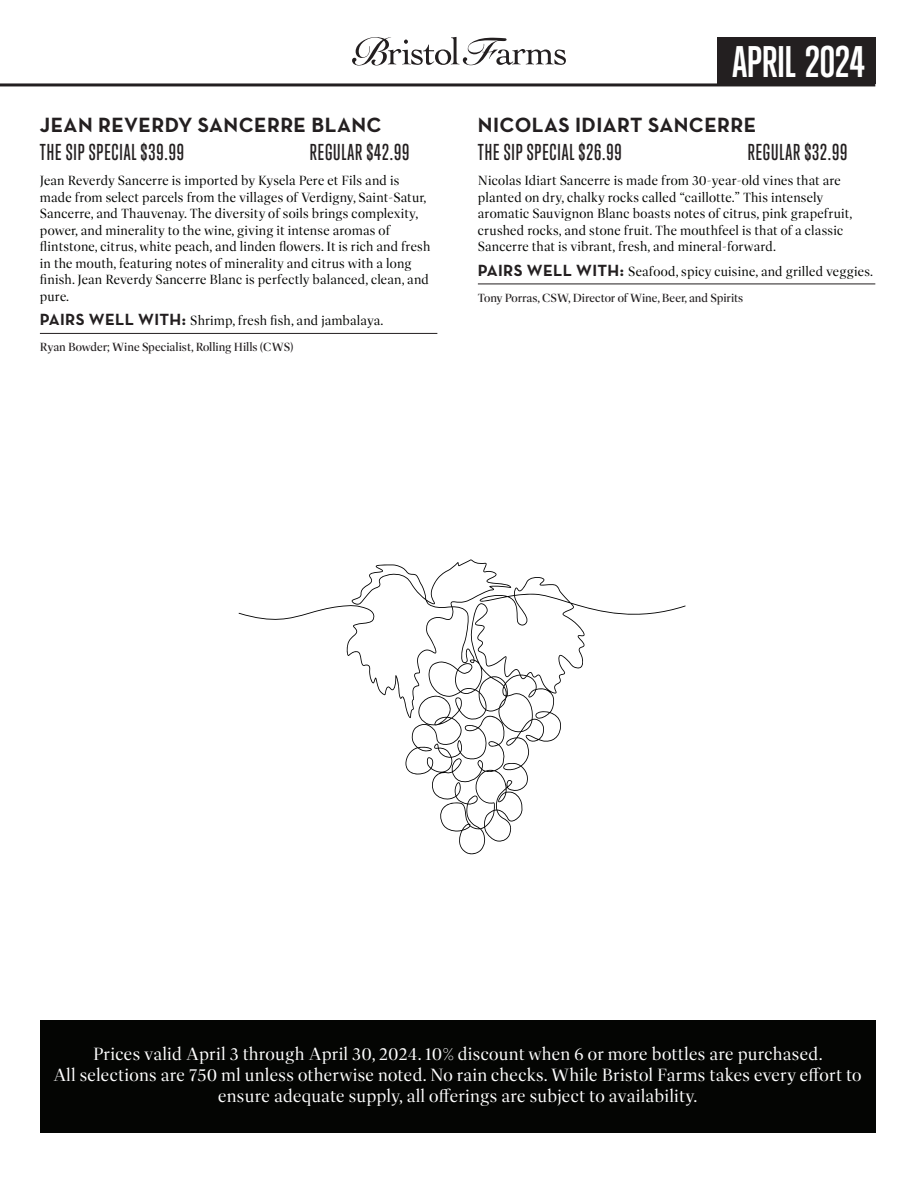
<style>
.page{position:relative;width:918px;height:1188px;background:#fff}
.page>*{position:absolute;margin:0;border:0;box-sizing:border-box;transform-origin:0 0}
.t1{font:700 40.35px "Trump Gothic Pro";color:#fff}
.SIP_SPECIAL{font:500 21px "Trump Gothic Pro";letter-spacing:.04em;color:#231f20}
.WINE_NAME{font:700 21px "Neutra Text";letter-spacing:.02em;color:#231f20}
.BODY_COPY{font:18px/21px "Dashiell Fine";letter-spacing:.01em;color:#fff;text-align:center}
.BODY_COPY-2{font:13.5px/16.5px "Dashiell Fine";letter-spacing:.01em;color:#040503}
.PAIRS_WELL_WITH{font:13.5px "Dashiell Fine";letter-spacing:.01em;color:#040503}
.EXPERT_NAME{font:500 12px "Dashiell Fine";letter-spacing:-.005em;color:#231f20}
.s1{font-family:"Neutra Text";font-weight:700;font-size:16.5px;color:#231f20}
</style>
<div class="page">
<hr style="left:40px;top:333px;width:397px;height:1px;background:#231f20">
<hr style="left:478px;top:284px;width:397px;height:1px;background:#231f20">
<hr style="left:0;top:83px;width:875px;height:3px;background:#231f20">
<div style="left:717px;top:37px;width:158px;height:46px;background:#231f20"></div>
<svg style="left:352px;top:37px;width:214px;height:28px"></svg>
<svg style="left:239px;top:559px;width:447px;height:296px"></svg>
<div style="left:40px;top:1020px;width:835px;height:113px;background:#040503"></div>
<p class="WINE_NAME" style="left:40px;top:112px;width:343px">JEAN REVERDY SANCERRE BLANC</p>
<p class="SIP_SPECIAL" style="left:40px;top:140px;width:146px">THE SIP SPECIAL $39.99</p>
<p class="SIP_SPECIAL" style="left:310px;top:140px;width:101px">REGULAR $42.99</p>
<p class="BODY_COPY-2" style="left:40px;top:173px;width:392px">Jean Reverdy Sancerre is imported by Kysela Pere et Fils and is made from select parcels from the villages of Verdigny, Saint-Satur, Sancerre, and Thauvenay. The diversity of soils brings complexity, power, and minerality to the wine, giving it intense aromas of flintstone, citrus, white peach, and linden flowers. It is rich and fresh in the mouth, featuring notes of minerality and citrus with a long finish. Jean Reverdy Sancerre Blanc is perfectly balanced, clean, and pure.</p>
<p class="PAIRS_WELL_WITH" style="left:40px;top:313px;width:345px"><span class="s1">PAIRS WELL WITH:</span> Shrimp, fresh fish, and jambalaya.</p>
<p class="EXPERT_NAME" style="left:40px;top:340px;width:255px">Ryan Bowder; Wine Specialist, Rolling Hills (CWS)</p>
<p class="t1" style="left:733px;top:37px;width:134px">APRIL 2024</p>
<p class="WINE_NAME" style="left:478px;top:112px;width:280px">NICOLAS IDIART SANCERRE</p>
<p class="SIP_SPECIAL" style="left:478px;top:140px;width:145px">THE SIP SPECIAL $26.99</p>
<p class="SIP_SPECIAL" style="left:748px;top:140px;width:101px">REGULAR $32.99</p>
<p class="BODY_COPY-2" style="left:478px;top:173px;width:376px">Nicolas Idiart Sancerre is made from 30-year-old vines that are planted on dry, chalky rocks called “caillotte.” This intensely aromatic Sauvignon Blanc boasts notes of citrus, pink grapefruit, crushed rocks, and stone fruit. The mouthfeel is that of a classic Sancerre that is vibrant, fresh, and mineral-forward.</p>
<p class="PAIRS_WELL_WITH" style="left:478px;top:263px;width:397px"><span class="s1">PAIRS WELL WITH:</span> Seafood, spicy cuisine, and grilled veggies.</p>
<p class="EXPERT_NAME" style="left:478px;top:291px;width:267px">Tony Porras, CSW, Director of Wine, Beer, and Spirits</p>
<p class="BODY_COPY" style="left:54px;top:1044px;width:810px">Prices valid April 3 through April 30, 2024. 10% discount when 6 or more bottles are purchased.<br>All selections are 750 ml unless otherwise noted. No rain checks. While Bristol Farms takes every effort to ensure adequate supply, all offerings are subject to availability.</p>
</div>
